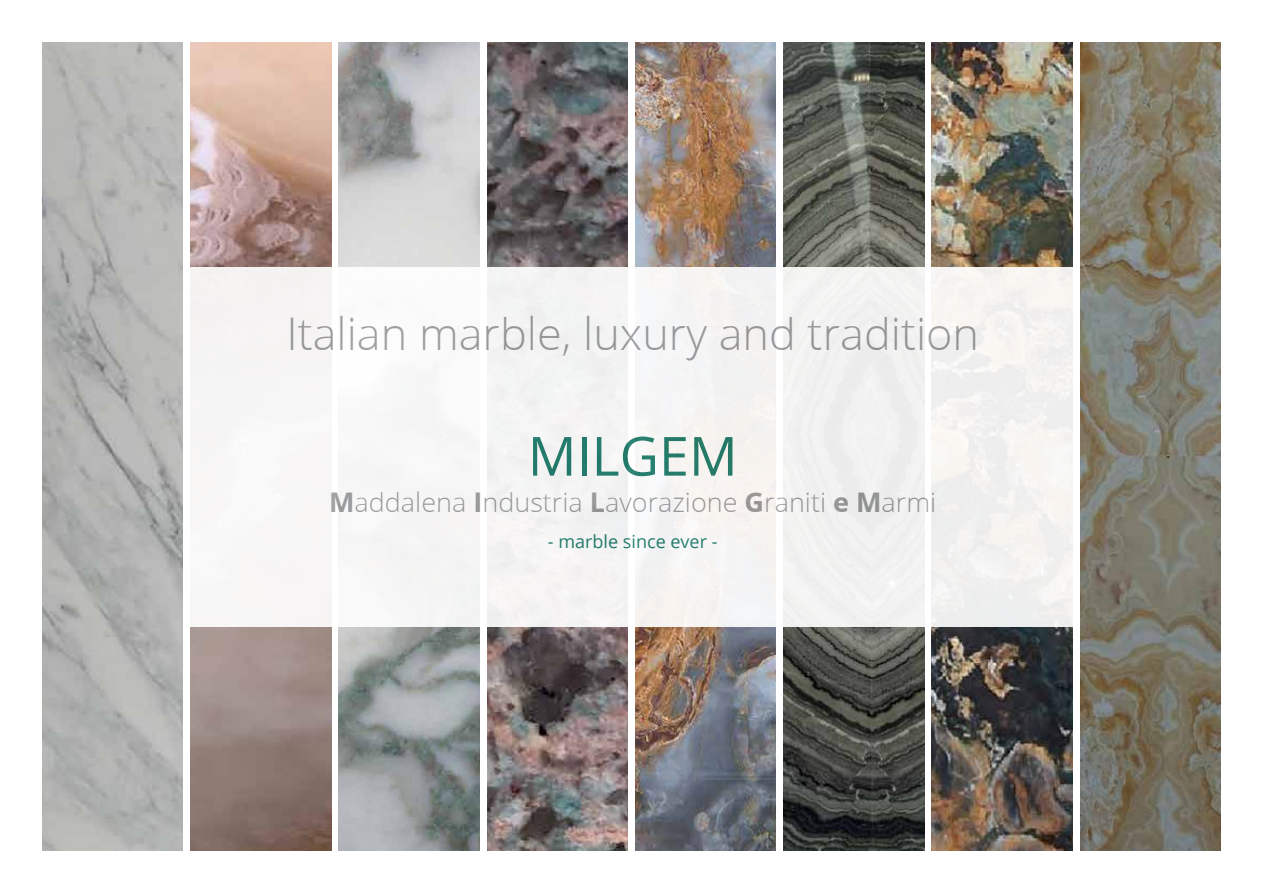
<style>
.page{position:relative;width:1263px;height:893px;background:#fff}
.page>*{position:absolute;margin:0;border:0;box-sizing:border-box;transform-origin:0 0}
.t1{font:54px "Open Sans";color:#1b7b6a}
.t2{font:300 45px "Open Sans";color:#999a9c}
.t3{font:300 27px "Open Sans";color:#999a9c}
.t4{font:18px "Open Sans";color:#1b7b6a}
.s1{font-weight:700}
</style>
<div class="page">
<img style="left:339px;top:43px;width:140px;height:807px">
<img style="left:487px;top:43px;width:140px;height:807px">
<img style="left:635px;top:43px;width:141px;height:807px">
<img style="left:784px;top:43px;width:140px;height:807px">
<img style="left:932px;top:43px;width:140px;height:807px">
<img style="left:1080px;top:43px;width:140px;height:807px">
<img style="left:43px;top:43px;width:140px;height:807px">
<img style="left:191px;top:43px;width:140px;height:807px">
<div style="left:185px;top:267px;width:895px;height:359px;background:#f5f4f4"></div>
<h2 class="t2" style="left:286px;top:308px;width:694px">Italian marble, luxury and tradition</h2>
<h1 class="t1" style="left:528px;top:419px;width:211px">MILGEM</h1>
<p class="t3" style="left:329px;top:486px;width:609px"><span class="s1">M</span>addalena <span class="s1">I</span>ndustria <span class="s1">L</span>avorazione <span class="s1">G</span>raniti <span class="s1">e M</span>armi</p>
<p class="t4" style="left:548px;top:529px;width:171px">- marble since ever -</p>
</div>
